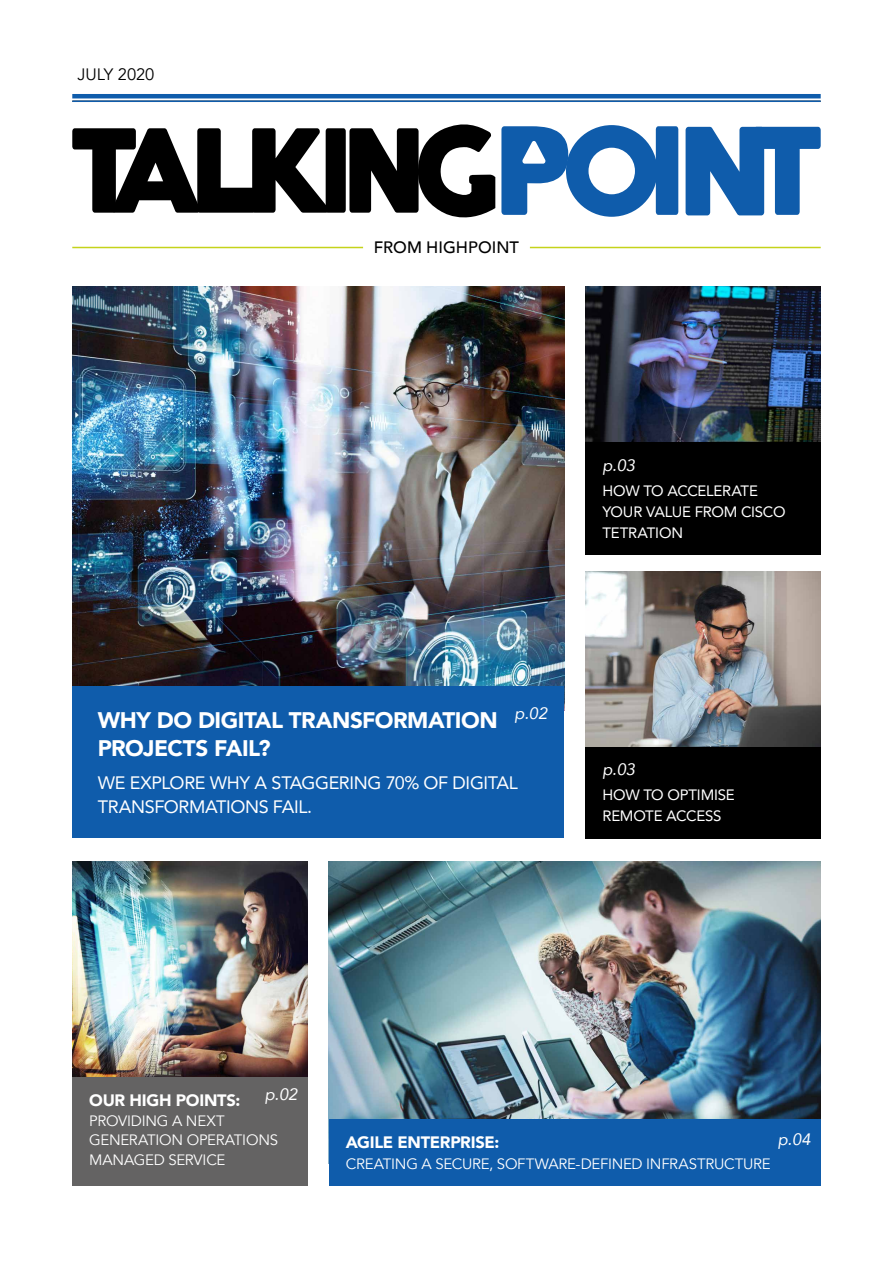
<style>
.page{position:relative;width:893px;height:1263px;background:#fff}
.page>*{position:absolute;margin:0;border:0;box-sizing:border-box;transform-origin:0 0}
.t1{font:900 22.5px/28.5px "Avenir";letter-spacing:-.02em;color:#fff}
.t2{font:18px/24px "Avenir";letter-spacing:-.02em;color:#fff}
.t3{font:900 16.5px "Avenir";letter-spacing:-.015em;color:#fff}
.t4{font:italic 16.5px "Avenir";color:#fff}
.t5{font:500 16.5px "Avenir";color:#000}
.t6{font:16.5px "Avenir";letter-spacing:-.005em;color:#000}
.t7{font:15px/19.5px "Avenir";letter-spacing:-.02em;color:#fff}
.t8{font:15px/21px "Avenir";letter-spacing:-.015em;color:#fff}
</style>
<div class="page">
<img style="left:329px;top:862px;width:492px;height:257px">
<svg style="left:686px;top:127px;width:135px;height:88px"></svg>
<svg style="left:501px;top:125px;width:177px;height:92px"></svg>
<svg style="left:72px;top:124px;width:423px;height:94px"></svg>
<div style="left:585px;top:442px;width:236px;height:113px;background:#000"></div>
<img style="left:72px;top:287px;width:492px;height:399px">
<hr style="left:72px;top:94px;width:749px;height:4px;background:#0f5cab">
<hr style="left:72px;top:100px;width:749px;height:2px;background:#0f5cab">
<hr style="left:72px;top:247px;width:291px;height:1px;background:#c5d31b">
<div style="left:72px;top:686px;width:492px;height:152px;background:#0f5cab"></div>
<hr style="left:530px;top:247px;width:291px;height:1px;background:#c5d31b">
<img style="left:585px;top:287px;width:236px;height:155px">
<div style="left:585px;top:746px;width:236px;height:92px;background:#000"></div>
<img style="left:585px;top:572px;width:236px;height:174px">
<img style="left:72px;top:862px;width:236px;height:215px">
<div style="left:329px;top:1119px;width:492px;height:67px;background:#0f5cab"></div>
<div style="left:72px;top:1077px;width:236px;height:109px;background:#646363"></div>
<p class="t6" style="left:77px;top:65px;width:78px">JULY 2020</p>
<p class="t5" style="left:374px;top:233px;width:147px">FROM HIGHPOINT</p>
<p class="t4" style="left:602px;top:455px;width:34px">p.03</p>
<p class="t8" style="left:602px;top:480px;width:184px">HOW TO ACCELERATE<br>YOUR VALUE FROM CISCO<br>TETRATION</p>
<p class="t4" style="left:514px;top:703px;width:34px">p.02</p>
<h1 class="t1" style="left:98px;top:705px;width:401px">WHY DO DIGITAL TRANSFORMATION<br>PROJECTS FAIL?</h1>
<p class="t2" style="left:98px;top:770px;width:421px">WE EXPLORE WHY A STAGGERING 70% OF DIGITAL<br>TRANSFORMATIONS FAIL.</p>
<p class="t4" style="left:602px;top:759px;width:34px">p.03</p>
<p class="t8" style="left:602px;top:784px;width:134px">HOW TO OPTIMISE<br>REMOTE ACCESS</p>
<p class="t4" style="left:265px;top:1084px;width:34px">p.02</p>
<p class="t3" style="left:89px;top:1086px;width:153px">OUR HIGH POINTS:</p>
<p class="t7" style="left:89px;top:1111px;width:190px">PROVIDING A NEXT<br>GENERATION OPERATIONS<br>MANAGED SERVICE</p>
<p class="t3" style="left:346px;top:1128px;width:155px">AGILE ENTERPRISE:</p>
<p class="t7" style="left:346px;top:1154px;width:426px">CREATING A SECURE, SOFTWARE-DEFINED INFRASTRUCTURE</p>
<p class="t4" style="left:778px;top:1129px;width:34px">p.04</p>
</div>
